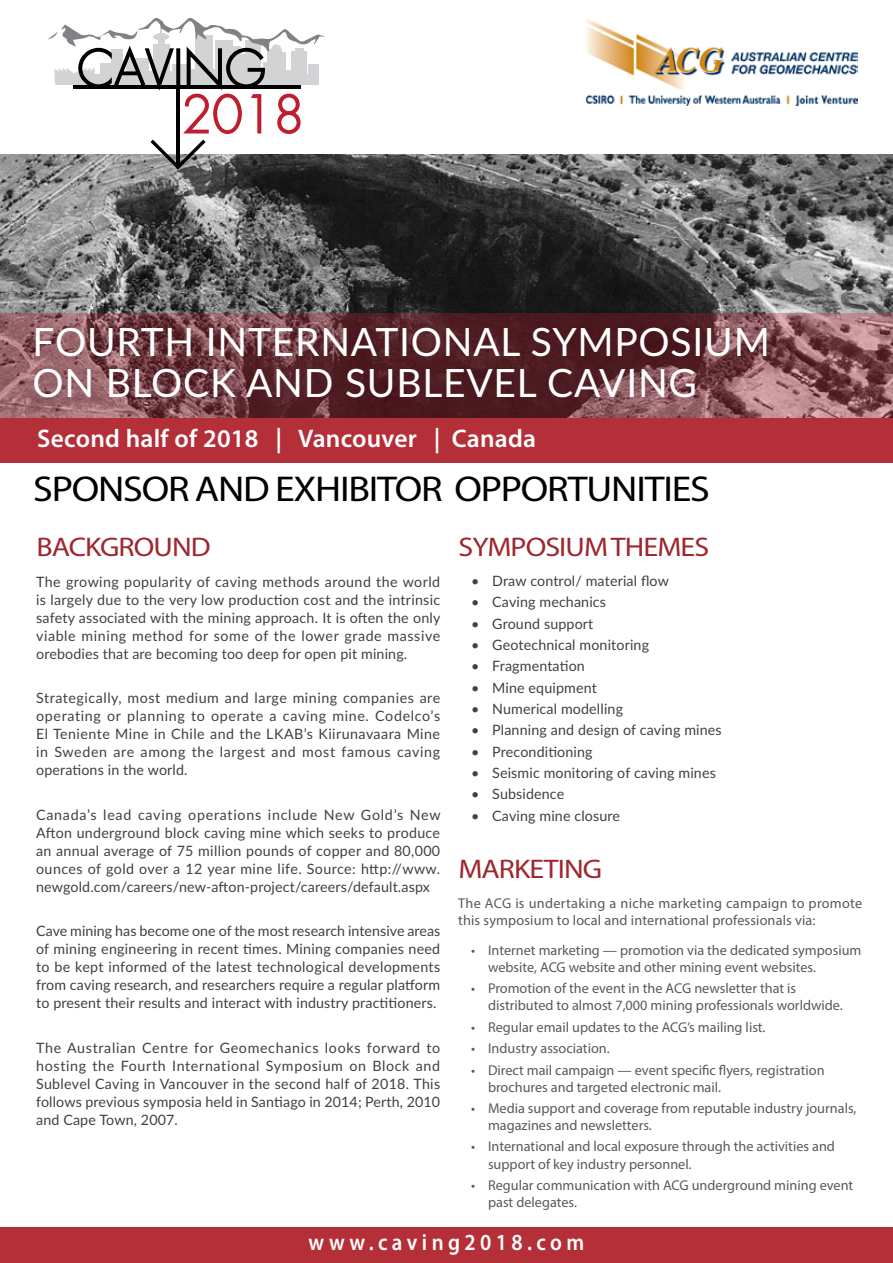
<style>
.page{position:relative;width:893px;height:1263px;background:#fff}
.page>*{position:absolute;margin:0;border:0;box-sizing:border-box;transform-origin:0 0}
.t1{font:39px/40.5px "Lato";letter-spacing:.02em;color:#fff}
.t2{font:36px "Myriad Pro";letter-spacing:-.03em;color:#000;scale:1.11 1}
.t3{font:27px "Myriad Pro";letter-spacing:-.03em;color:#9e272e;scale:1.11 1}
.t4{font:600 25.5px "Myriad Pro";letter-spacing:.01em;color:#fff}
.t5{font:600 23.1px "Myriad Pro";letter-spacing:.21em;color:#fff;scale:.91 1}
.t6{font:14.25px/18px "Lato";letter-spacing:.01em;color:#414042;text-align:justify}
.t7{font:14.25px/17.1px "Myriad Pro";color:#58595b}
</style>
<div class="page">
<div style="left:0;top:416px;width:893px;height:46px;background:#b52f38"></div>
<img style="left:585px;top:19px;width:272px;height:86px">
<img style="left:0;top:155px;width:893px;height:158px">
<svg style="left:0;top:313px;width:893px;height:104px;background:#6f3e42"></svg>
<svg style="left:48px;top:18px;width:277px;height:116px"></svg>
<hr style="left:73px;top:85px;width:227px;height:4px;background:#000">
<hr style="left:176px;top:85px;width:4px;height:81px;background:#000">
<svg style="left:150px;top:140px;width:56px;height:29px"></svg>
<div style="left:0;top:1227px;width:893px;height:36px;background:#b52f38"></div>
<h1 class="t1" style="left:32px;top:320px;width:739px">FOURTH INTERNATIONAL SYMPOSIUM<br>ON BLOCK AND SUBLEVEL CAVING</h1>
<h3 class="t4" style="left:37px;top:422px;width:500px">Second half of 2018 | Vancouver | Canada</h3>
<h2 class="t2" style="left:33px;top:467px;width:611px">SPONSOR AND EXHIBITOR OPPORTUNITIES</h2>
<h3 class="t3" style="left:36px;top:530px;width:159px">BACKGROUND</h3>
<p class="t6" style="left:36px;top:572px;width:406px">The growing popularity of caving methods around the world is largely due to the very low production cost and the intrinsic safety associated with the mining approach. It is often the only viable mining method for some of the lower grade massive orebodies that are becoming too deep for open pit mining.</p>
<p class="t6" style="left:36px;top:688px;width:406px">Strategically, most medium and large mining companies are operating or planning to operate a caving mine. Codelco’s El Teniente Mine in Chile and the LKAB’s Kiirunavaara Mine in Sweden are among the largest and most famous caving operations in the world.</p>
<p class="t6" style="left:36px;top:805px;width:406px">Canada’s lead caving operations include New Gold’s New Afton underground block caving mine which seeks to produce an annual average of 75 million pounds of copper and 80,000 ounces of gold over a 12 year mine life. Source: http://www. newgold.com/careers/new-afton-project/careers/default.aspx</p>
<p class="t6" style="left:36px;top:921px;width:406px">Cave mining has become one of the most research intensive areas of mining engineering in recent times. Mining companies need to be kept informed of the latest technological developments from caving research, and researchers require a regular platform to present their results and interact with industry practitioners.</p>
<p class="t6" style="left:36px;top:1038px;width:406px">The Australian Centre for Geomechanics looks forward to hosting the Fourth International Symposium on Block and Sublevel Caving in Vancouver in the second half of 2018. This follows previous symposia held in Santiago in 2014; Perth, 2010 and Cape Town, 2007.</p>
<h3 class="t3" style="left:459px;top:530px;width:227px">SYMPOSIUM THEMES</h3>
<p class="t6" style="left:471px;top:571px;width:199px">• Draw control/ material flow</p>
<p class="t6" style="left:471px;top:592px;width:137px">• Caving mechanics</p>
<p class="t6" style="left:471px;top:614px;width:124px">• Ground support</p>
<p class="t6" style="left:471px;top:635px;width:180px">• Geotechnical monitoring</p>
<p class="t6" style="left:471px;top:656px;width:115px">• Fragmentation</p>
<p class="t6" style="left:471px;top:678px;width:127px">• Mine equipment</p>
<p class="t6" style="left:471px;top:699px;width:154px">• Numerical modelling</p>
<p class="t6" style="left:471px;top:721px;width:252px">• Planning and design of caving mines</p>
<p class="t6" style="left:471px;top:742px;width:123px">• Preconditioning</p>
<p class="t6" style="left:471px;top:763px;width:246px">• Seismic monitoring of caving mines</p>
<p class="t6" style="left:471px;top:785px;width:95px">• Subsidence</p>
<p class="t6" style="left:471px;top:806px;width:151px">• Caving mine closure</p>
<h3 class="t3" style="left:459px;top:852px;width:131px">MARKETING</h3>
<p class="t7" style="left:458px;top:894px;width:406px">The ACG is undertaking a niche marketing campaign to promote this symposium to local and international professionals via:</p>
<p class="t7" style="left:488px;top:941px;width:375px;text-indent:-17px">• Internet marketing — promotion via the dedicated symposium website, ACG website and other mining event websites.</p>
<p class="t7" style="left:488px;top:980px;width:356px;text-indent:-17px">• Promotion of the event in the ACG newsletter that is distributed to almost 7,000 mining professionals worldwide.</p>
<p class="t7" style="left:471px;top:1018px;width:296px">• Regular email updates to the ACG’s mailing list.</p>
<p class="t7" style="left:471px;top:1039px;width:140px">• Industry association.</p>
<p class="t7" style="left:488px;top:1061px;width:338px;text-indent:-17px">• Direct mail campaign — event specific flyers, registration brochures and targeted electronic mail.</p>
<p class="t7" style="left:488px;top:1099px;width:370px;text-indent:-17px">• Media support and coverage from reputable industry journals, magazines and newsletters.</p>
<p class="t7" style="left:488px;top:1138px;width:348px;text-indent:-17px">• International and local exposure through the activities and support of key industry personnel.</p>
<p class="t7" style="left:488px;top:1176px;width:367px;text-indent:-17px">• Regular communication with ACG underground mining event past delegates.</p>
<h3 class="t5" style="left:309px;top:1227px;width:304px">www.caving2018.com</h3>
</div>
